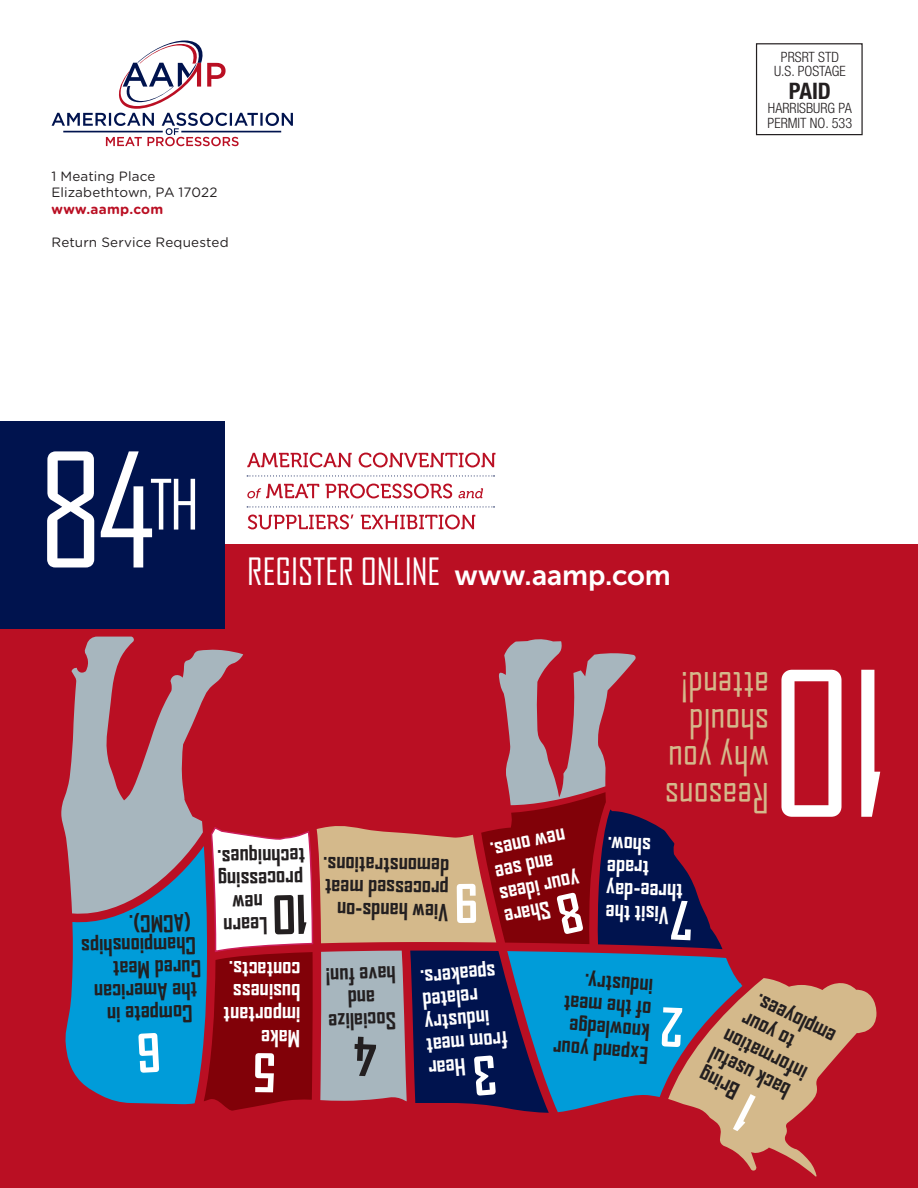
<style>
.page{position:relative;width:918px;height:1188px;background:#fff}
.page>*{position:absolute;margin:0;border:0;box-sizing:border-box;transform-origin:0 0}
.t1{font:192.45px "Agency FB";color:#fff}
.t2{font:151.95px "Agency FB";color:#fff}
.t3{font:66.45px "Agency FB";color:#fff}
.t4{font:39.75px/37px "Agency FB";letter-spacing:-.005em;color:#d4b98b}
.t5{font:36px "Agency FB";color:#fff}
.t6{font:28.5px "Museo Sans 700";letter-spacing:-.005em;color:#fff}
.t7{font:700 condensed 22.8px "Helvetica Neue LT Std";color:#231f20}
.t8{font:700 22.5px/22.6px "Agency FB";color:#231f20}
.t9{font:700 22.5px/22.8px "Agency FB";letter-spacing:-.005em;color:#fff;text-align:right}
.t10{font:300 condensed 14.25px/14.2px "Helvetica Neue LT Std";color:#231f20;text-align:center}
.t11{font:13.5px/16.5px "Gotham Rounded";letter-spacing:.005em;color:#231f20}
.t12{font:700 13.5px "Gotham Rounded";letter-spacing:.02em;color:#ba0f23}
</style>
<div class="page">
<div style="left:223px;top:544px;width:695px;height:85px;background:#ba0f23"></div>
<div style="left:0;top:627px;width:918px;height:561px;background:#ba0f23"></div>
<div style="left:756px;top:43px;width:107px;height:92px;border:1px solid #231f20"></div>
<div style="left:0;top:421px;width:225px;height:208px;background:#00134e"></div>
<svg style="left:248px;top:515px;width:227px;height:14px"></svg>
<svg style="left:247px;top:484px;width:236px;height:14px"></svg>
<svg style="left:247px;top:453px;width:248px;height:14px"></svg>
<svg style="left:247px;top:475px;width:248px;height:1px"></svg>
<svg style="left:247px;top:506px;width:248px;height:1px"></svg>
<svg style="left:52px;top:41px;width:241px;height:105px"></svg>
<svg style="left:65px;top:638px;width:812px;height:539px"></svg>
<p class="t11" style="left:52px;top:167px;width:168px">1 Meating Place<br>Elizabethtown, PA 17022</p>
<p class="t12" style="left:52px;top:199px;width:113px">www.aamp.com</p>
<p class="t11" style="left:52px;top:233px;width:179px">Return Service Requested</p>
<p class="t10" style="left:774px;top:50px;width:73px">PRSRT STD<br>U.S. POSTAGE</p>
<p class="t7" style="left:789px;top:77px;width:44px">PAID</p>
<p class="t10" style="left:768px;top:101px;width:86px;text-align:left">HARRISBURG PA<br>PERMIT NO. 533</p>
<h2 class="t2" style="left:38px;top:418px;width:119px">84</h2>
<h3 class="t3" style="left:150px;top:464px;width:51px">TH</h3>
<h3 class="t5" style="left:247px;top:550px;width:195px">REGISTER ONLINE</h3>
<p class="t6" style="left:454px;top:559px;width:218px">www.aamp.com</p>
<h3 class="t4" style="left:769px;top:818px;width:106px;rotate:-180deg">Reasons why you should attend!</h3>
<h1 class="t1" style="left:888px;top:859px;width:119px;rotate:-180deg">10</h1>
<p class="t8" style="left:191px;top:935px;width:63px;rotate:179deg">(ACMC).</p>
<p class="t8" style="left:196px;top:957px;width:116px;rotate:179deg">Championships</p>
<p class="t8" style="left:201px;top:980px;width:90px;rotate:179deg">Cured Meat</p>
<p class="t8" style="left:197px;top:1003px;width:104px;rotate:179deg">the American</p>
<p class="t8" style="left:193px;top:1026px;width:87px;rotate:179deg">Compete in</p>
<p class="t8" style="left:305px;top:869px;width:89px;rotate:179deg">techniques.</p>
<p class="t8" style="left:303px;top:891px;width:87px;rotate:179deg">processing</p>
<p class="t8" style="left:268px;top:937px;width:46px;rotate:179deg">Learn</p>
<p class="t9" style="left:301px;top:1050px;width:79px;text-align:left;rotate:-180deg">Make important business contacts.</p>
<p class="t9" style="left:587px;top:913px;width:82px;rotate:168deg">Share your ideas and see new ones.</p>
<p class="t9" style="left:681px;top:928px;width:78px;rotate:-178deg">Visit the three-day trade show.</p>
<p class="t8" style="left:448px;top:924px;width:127px;rotate:-179deg">View hands-on processed meat demonstrations.</p>
<p class="t9" style="left:510px;top:1074px;width:83px;rotate:175deg">Hear<br>from meat industry related speakers.</p>
<p class="t8" style="left:398px;top:1032px;width:72px;text-align:center;rotate:178deg">Socialize and<br>have fun!</p>
<p class="t8" style="left:647px;top:1067px;width:97px;rotate:-176deg">Expand your knowledge of the meat industry.</p>
<p class="t8" style="left:828px;top:1049px;width:87px;rotate:-154deg">employees.</p>
<p class="t8" style="left:787px;top:1054px;width:57px;rotate:-154deg">to your</p>
<p class="t8" style="left:800px;top:1086px;width:92px;rotate:-154deg">information</p>
<p class="t8" style="left:783px;top:1103px;width:89px;rotate:-154deg">back useful</p>
<p class="t8" style="left:732px;top:1103px;width:43px;rotate:-154deg">Bring</p>
</div>
